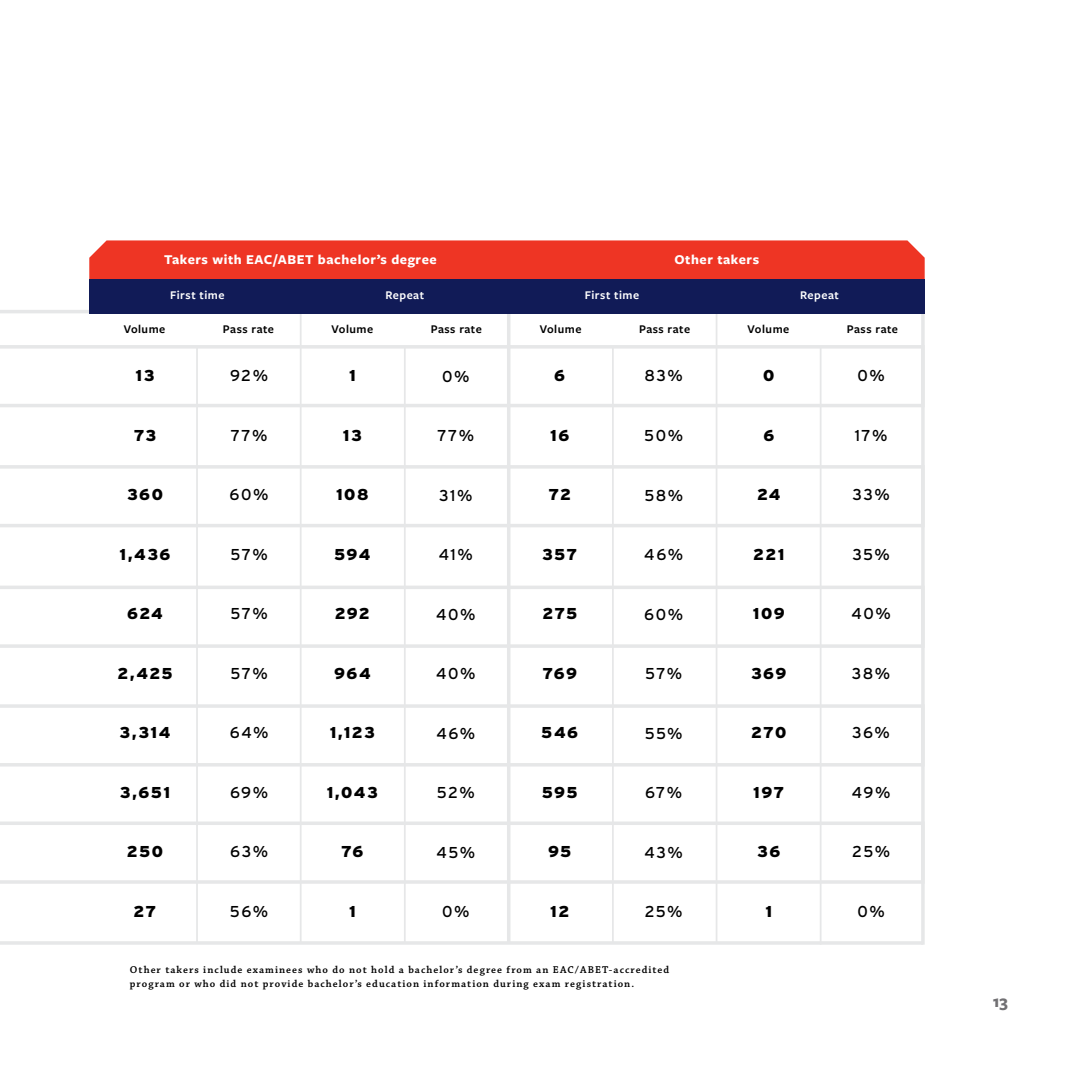
<style>
.page{position:relative;width:1071px;height:1071px;background:#fff}
.page>*{position:absolute;margin:0;border:0;box-sizing:border-box;transform-origin:0 0}
.t1{font:700 17.5px "Freight Sans Pro";color:#717073}
.t2{font:15.75px "Interstate";letter-spacing:.085em;color:#000}
.t3{font:900 15.75px "Interstate";letter-spacing:.085em;color:#000}
.t4{font:700 14px "Freight Sans Pro";letter-spacing:.04em;color:#fff}
.t5{font:600 12.25px "Freight Sans Pro";letter-spacing:.04em;color:#000}
.t6{font:600 12.25px "Freight Sans Pro";letter-spacing:.04em;color:#fff}
.t7{font:600 10.5px/14px "Chaparral Pro";letter-spacing:.1em;color:#000}
</style>
<div class="page">
<hr style="left:300px;top:313px;width:2px;height:630px;background:#e6e7e8">
<hr style="left:507px;top:313px;width:3px;height:630px;background:#e6e7e8">
<hr style="left:716px;top:313px;width:1px;height:630px;background:#e6e7e8">
<hr style="left:196px;top:346px;width:2px;height:597px;background:#e6e7e8">
<hr style="left:404px;top:346px;width:2px;height:597px;background:#e6e7e8">
<hr style="left:612px;top:346px;width:2px;height:597px;background:#e6e7e8">
<hr style="left:820px;top:346px;width:2px;height:599px;background:#e6e7e8">
<svg style="left:0;top:343px;width:921px;height:66px"></svg>
<hr style="left:0;top:310px;width:98px;height:3px;background:#e6e7e8">
<hr style="left:0;top:941px;width:923px;height:4px;background:#e6e7e8">
<svg style="left:0;top:463px;width:921px;height:66px"></svg>
<svg style="left:0;top:584px;width:921px;height:66px"></svg>
<svg style="left:0;top:703px;width:921px;height:65px"></svg>
<svg style="left:0;top:820px;width:921px;height:66px"></svg>
<hr style="left:921px;top:313px;width:4px;height:632px;background:#e6e7e8">
<div style="left:89px;top:240px;width:836px;height:39px;background:#ee3524"></div>
<div style="left:89px;top:279px;width:836px;height:34px;background:#111b57"></div>
<h3 class="t4" style="left:164px;top:250px;width:274px">Takers with EAC/ABET bachelor’s degree</h3>
<h3 class="t4" style="left:675px;top:250px;width:86px">Other takers</h3>
<p class="t6" style="left:170px;top:287px;width:56px">First time</p>
<p class="t6" style="left:385px;top:287px;width:40px">Repeat</p>
<p class="t6" style="left:585px;top:287px;width:56px">First time</p>
<p class="t6" style="left:800px;top:287px;width:40px">Repeat</p>
<p class="t5" style="left:124px;top:321px;width:43px">Volume</p>
<p class="t5" style="left:223px;top:321px;width:53px">Pass rate</p>
<p class="t5" style="left:332px;top:321px;width:43px">Volume</p>
<p class="t5" style="left:431px;top:321px;width:53px">Pass rate</p>
<p class="t5" style="left:540px;top:321px;width:43px">Volume</p>
<p class="t5" style="left:639px;top:321px;width:53px">Pass rate</p>
<p class="t5" style="left:748px;top:321px;width:43px">Volume</p>
<p class="t5" style="left:847px;top:321px;width:53px">Pass rate</p>
<h2 class="t3" style="left:136px;top:367px;width:20px">13</h2>
<h2 class="t2" style="left:230px;top:367px;width:40px">92%</h2>
<h2 class="t3" style="left:349px;top:367px;width:8px">1</h2>
<h2 class="t2" style="left:442px;top:367px;width:29px">0%</h2>
<h2 class="t3" style="left:554px;top:367px;width:12px">6</h2>
<h2 class="t2" style="left:645px;top:367px;width:40px">83%</h2>
<h2 class="t3" style="left:763px;top:367px;width:13px">0</h2>
<h2 class="t2" style="left:857px;top:367px;width:29px">0%</h2>
<h2 class="t3" style="left:134px;top:426px;width:24px">73</h2>
<h2 class="t2" style="left:231px;top:427px;width:38px">77%</h2>
<h2 class="t3" style="left:343px;top:426px;width:20px">13</h2>
<h2 class="t2" style="left:438px;top:427px;width:38px">77%</h2>
<h2 class="t3" style="left:550px;top:426px;width:21px">16</h2>
<h2 class="t2" style="left:644px;top:427px;width:41px">50%</h2>
<h2 class="t3" style="left:763px;top:426px;width:12px">6</h2>
<h2 class="t2" style="left:855px;top:427px;width:34px">17%</h2>
<h2 class="t3" style="left:127px;top:486px;width:37px">360</h2>
<h2 class="t2" style="left:230px;top:486px;width:41px">60%</h2>
<h2 class="t3" style="left:336px;top:486px;width:34px">108</h2>
<h2 class="t2" style="left:439px;top:486px;width:35px">31%</h2>
<h2 class="t3" style="left:548px;top:486px;width:24px">72</h2>
<h2 class="t2" style="left:644px;top:486px;width:40px">58%</h2>
<h2 class="t3" style="left:757px;top:486px;width:25px">24</h2>
<h2 class="t2" style="left:852px;top:486px;width:39px">33%</h2>
<h2 class="t3" style="left:120px;top:545px;width:52px">1,436</h2>
<h2 class="t2" style="left:231px;top:546px;width:39px">57%</h2>
<h2 class="t3" style="left:334px;top:545px;width:38px">594</h2>
<h2 class="t2" style="left:439px;top:546px;width:36px">41%</h2>
<h2 class="t3" style="left:542px;top:545px;width:37px">357</h2>
<h2 class="t2" style="left:644px;top:546px;width:40px">46%</h2>
<h2 class="t3" style="left:753px;top:545px;width:33px">221</h2>
<h2 class="t2" style="left:852px;top:546px;width:39px">35%</h2>
<h2 class="t3" style="left:127px;top:605px;width:37px">624</h2>
<h2 class="t2" style="left:231px;top:605px;width:39px">57%</h2>
<h2 class="t3" style="left:335px;top:605px;width:37px">292</h2>
<h2 class="t2" style="left:436px;top:605px;width:41px">40%</h2>
<h2 class="t3" style="left:542px;top:605px;width:36px">275</h2>
<h2 class="t2" style="left:644px;top:605px;width:41px">60%</h2>
<h2 class="t3" style="left:753px;top:605px;width:34px">109</h2>
<h2 class="t2" style="left:851px;top:605px;width:41px">40%</h2>
<h2 class="t3" style="left:117px;top:664px;width:57px">2,425</h2>
<h2 class="t2" style="left:231px;top:665px;width:39px">57%</h2>
<h2 class="t3" style="left:334px;top:664px;width:38px">964</h2>
<h2 class="t2" style="left:436px;top:665px;width:41px">40%</h2>
<h2 class="t3" style="left:543px;top:664px;width:36px">769</h2>
<h2 class="t2" style="left:645px;top:665px;width:39px">57%</h2>
<h2 class="t3" style="left:751px;top:664px;width:37px">369</h2>
<h2 class="t2" style="left:852px;top:665px;width:40px">38%</h2>
<h2 class="t3" style="left:120px;top:724px;width:52px">3,314</h2>
<h2 class="t2" style="left:230px;top:724px;width:40px">64%</h2>
<h2 class="t3" style="left:330px;top:724px;width:47px">1,123</h2>
<h2 class="t2" style="left:436px;top:724px;width:40px">46%</h2>
<h2 class="t3" style="left:541px;top:724px;width:38px">546</h2>
<h2 class="t2" style="left:645px;top:724px;width:39px">55%</h2>
<h2 class="t3" style="left:751px;top:724px;width:37px">270</h2>
<h2 class="t2" style="left:852px;top:724px;width:39px">36%</h2>
<h2 class="t3" style="left:120px;top:783px;width:52px">3,651</h2>
<h2 class="t2" style="left:230px;top:784px;width:40px">69%</h2>
<h2 class="t3" style="left:327px;top:783px;width:53px">1,043</h2>
<h2 class="t2" style="left:437px;top:784px;width:40px">52%</h2>
<h2 class="t3" style="left:542px;top:783px;width:37px">595</h2>
<h2 class="t2" style="left:645px;top:784px;width:38px">67%</h2>
<h2 class="t3" style="left:753px;top:783px;width:33px">197</h2>
<h2 class="t2" style="left:852px;top:784px;width:40px">49%</h2>
<h2 class="t3" style="left:127px;top:843px;width:38px">250</h2>
<h2 class="t2" style="left:230px;top:843px;width:39px">63%</h2>
<h2 class="t3" style="left:341px;top:843px;width:24px">76</h2>
<h2 class="t2" style="left:437px;top:843px;width:40px">45%</h2>
<h2 class="t3" style="left:548px;top:843px;width:25px">95</h2>
<h2 class="t2" style="left:645px;top:843px;width:40px">43%</h2>
<h2 class="t3" style="left:757px;top:843px;width:25px">36</h2>
<h2 class="t2" style="left:852px;top:843px;width:39px">25%</h2>
<h2 class="t3" style="left:134px;top:902px;width:24px">27</h2>
<h2 class="t2" style="left:230px;top:903px;width:40px">56%</h2>
<h2 class="t3" style="left:349px;top:902px;width:8px">1</h2>
<h2 class="t2" style="left:442px;top:903px;width:29px">0%</h2>
<h2 class="t3" style="left:550px;top:902px;width:21px">12</h2>
<h2 class="t2" style="left:645px;top:903px;width:39px">25%</h2>
<h2 class="t3" style="left:765px;top:902px;width:8px">1</h2>
<h2 class="t2" style="left:857px;top:903px;width:29px">0%</h2>
<p class="t7" style="left:130px;top:963px;width:541px">Other takers include examinees who do not hold a bachelor’s degree from an EAC/ABET-accredited program or who did not provide bachelor’s education information during exam registration.</p>
<h1 class="t1" style="left:993px;top:990px;width:17px">13</h1>
</div>
